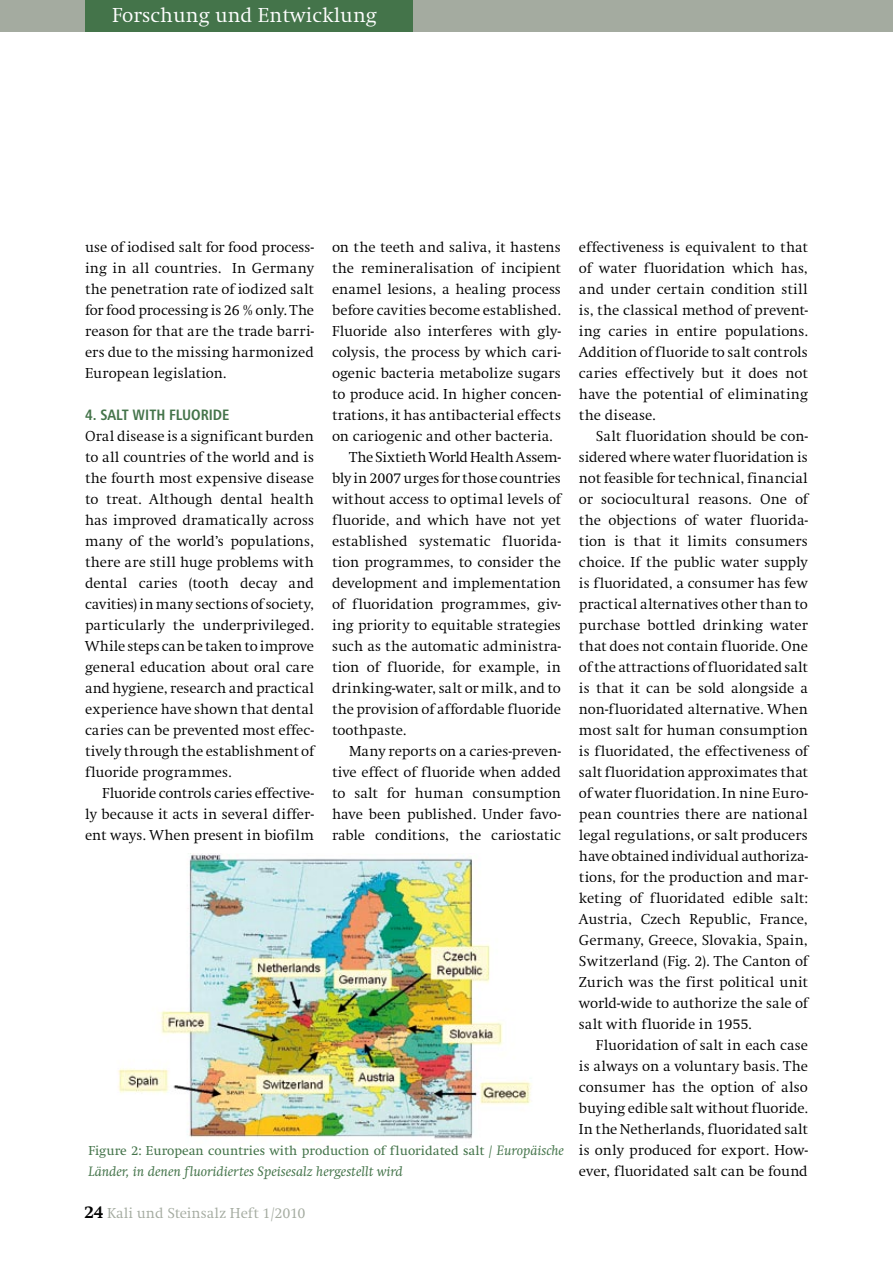
<style>
.page{position:relative;width:893px;height:1263px;background:#fff}
.page>*{position:absolute;margin:0;border:0;box-sizing:border-box;transform-origin:0 0}
.t1{font:300 21px "Swift EF";color:#fff}
.t2{font:300 15px/21px "Swift EF";letter-spacing:-.005em;color:#000;text-align:justify}
.t3{font:300 15px "Swift EF";color:#a4aba0}
.t4{font:15px "Humanist 777 BT Bold Condensed B";color:#44744a}
.t5{font:italic 14.1px "Swift EF";color:#44744a}
.t6{font:13.5px "Swift EF";color:#44744a}
.s1{font-style:italic;font-size:14.1px}
.s2{font-weight:700;font-size:18px;color:#000}
</style>
<div class="page">
<div style="left:0;top:0;width:893px;height:32px;background:#a4aba0"></div>
<div style="left:85px;top:0;width:327px;height:32px;background:#44744a"></div>
<img style="left:118px;top:854px;width:414px;height:285px">
<h1 class="t1" style="left:112px;top:3px;width:237px">Technik und Anwendung</h1>
<h1 class="t1" style="left:112px;top:3px;width:266px">Forschung und Entwicklung</h1>
<p class="t2" style="left:85px;top:237px;width:231px">use of iodised salt for food process&shy;ing in all countries. In Germany the penetration rate of iodized salt for food processing is 26 % only. The reason for that are the trade barri&shy;ers due to the missing harmonized European legislation.</p>
<p class="t4" style="left:85px;top:405px;width:146px">4. SALT WITH FLUORIDE</p>
<p class="t2" style="left:85px;top:426px;width:230px">Oral disease is a significant burden to all countries of the world and is the fourth most expensive disease to treat. Although dental health has improved dramatically across many of the world’s populations, there are still huge problems with dental caries (tooth decay and cavities) in many sections of society, particularly the underprivileged.<br>While steps can be taken to improve general education about oral care and hygiene, research and practical experience have shown that dental caries can be prevented most effec&shy;tively through the establishment of fluoride programmes.</p>
<p class="t2" style="left:85px;top:783px;width:230px;text-indent:17px">Fluoride controls caries effective&shy;ly because it acts in several differ&shy;ent ways. When present in biofilm</p>
<p class="t2" style="left:332px;top:237px;width:230px">on the teeth and saliva, it hastens</p>
<p class="t2" style="left:332px;top:258px;width:230px">the remineralisation of incipient</p>
<p class="t2" style="left:332px;top:279px;width:230px">enamel lesions, a healing process</p>
<p class="t2" style="left:332px;top:300px;width:230px">before cavities become established.</p>
<p class="t2" style="left:332px;top:321px;width:230px">Fluoride also interferes with gly-</p>
<p class="t2" style="left:332px;top:342px;width:230px">colysis, the process by which cari-</p>
<p class="t2" style="left:332px;top:363px;width:230px">ogenic bacteria metabolize sugars</p>
<p class="t2" style="left:332px;top:384px;width:230px">to produce acid. In higher concen-</p>
<p class="t2" style="left:332px;top:405px;width:230px">trations, it has antibacterial effects</p>
<p class="t2" style="left:332px;top:426px;width:222px">on cariogenic and other bacteria.</p>
<p class="t2" style="left:349px;top:447px;width:213px">The Sixtieth World Health Assem-</p>
<p class="t2" style="left:332px;top:468px;width:230px">bly in 2007 urges for those countries</p>
<p class="t2" style="left:332px;top:489px;width:230px">without access to optimal levels of</p>
<p class="t2" style="left:332px;top:510px;width:230px">fluoride, and which have not yet</p>
<p class="t2" style="left:332px;top:531px;width:230px">established systematic fluorida-</p>
<p class="t2" style="left:332px;top:552px;width:230px">tion programmes, to consider the</p>
<p class="t2" style="left:332px;top:573px;width:230px">development and implementation</p>
<p class="t2" style="left:332px;top:594px;width:230px">of fluoridation programmes, giv-</p>
<p class="t2" style="left:332px;top:615px;width:230px">ing priority to equitable strategies</p>
<p class="t2" style="left:332px;top:636px;width:230px">such as the automatic administra-</p>
<p class="t2" style="left:332px;top:657px;width:230px">tion of fluoride, for example, in</p>
<p class="t2" style="left:332px;top:678px;width:230px">drinking-water, salt or milk, and to</p>
<p class="t2" style="left:332px;top:699px;width:230px">the provision of affordable fluoride</p>
<p class="t2" style="left:332px;top:720px;width:76px">toothpaste.</p>
<p class="t2" style="left:349px;top:741px;width:213px">Many reports on a caries-preven-</p>
<p class="t2" style="left:332px;top:762px;width:230px">tive effect of fluoride when added</p>
<p class="t2" style="left:332px;top:783px;width:230px">to salt for human consumption</p>
<p class="t2" style="left:332px;top:804px;width:230px">have been published. Under favo-</p>
<p class="t2" style="left:332px;top:825px;width:230px">rable conditions, the cariostatic</p>
<p class="t6" style="left:88px;top:1143px;width:477px">Figure 2: European countries with production of fluoridated salt / <span class="s1">Europäische</span></p>
<p class="t5" style="left:88px;top:1164px;width:316px">Länder, in denen fluoridiertes Speisesalz hergestellt wird</p>
<p class="t3" style="left:84px;top:1205px;width:223px"><span class="s2">24</span> Kali und Steinsalz Heft 1/2010</p>
<p class="t2" style="left:579px;top:237px;width:230px">effectiveness is equivalent to that of water fluoridation which has, and under certain condition still is, the classical method of prevent&shy;ing caries in entire populations.<br>Addition of fluoride to salt controls caries effectively but it does not have the potential of eliminating the disease.</p>
<p class="t2" style="left:579px;top:426px;width:230px;text-indent:17px">Salt fluoridation should be con&shy;sidered where water fluoridation is not feasible for technical, financial or sociocultural reasons. One of the objections of water fluorida&shy;tion is that it limits consumers choice. If the public water supply is fluoridated, a consumer has few practical alternatives other than to purchase bottled drinking water that does not contain fluoride. One of the attractions of fluoridated salt is that it can be sold alongside a non-fluoridated alternative. When most salt for human consumption is fluoridated, the effectiveness of salt fluoridation approximates that of water fluoridation. In nine Euro&shy;pean countries there are national legal regulations, or salt producers have obtained individual authoriza&shy;tions, for the production and mar&shy;keting of fluoridated edible salt:<br>Austria, Czech Republic, France, Germany, Greece, Slovakia, Spain, Switzerland (Fig. 2). The Canton of Zurich was the first political unit world-wide to authorize the sale of salt with fluoride in 1955.</p>
<p class="t2" style="left:579px;top:1035px;width:230px;text-indent:17px">Fluoridation of salt in each case is always on a voluntary basis. The consumer has the option of also buying edible salt without fluoride.<br>In the Netherlands, fluoridated salt is only produced for export. How&shy;ever, fluoridated salt can be found</p>
</div>
